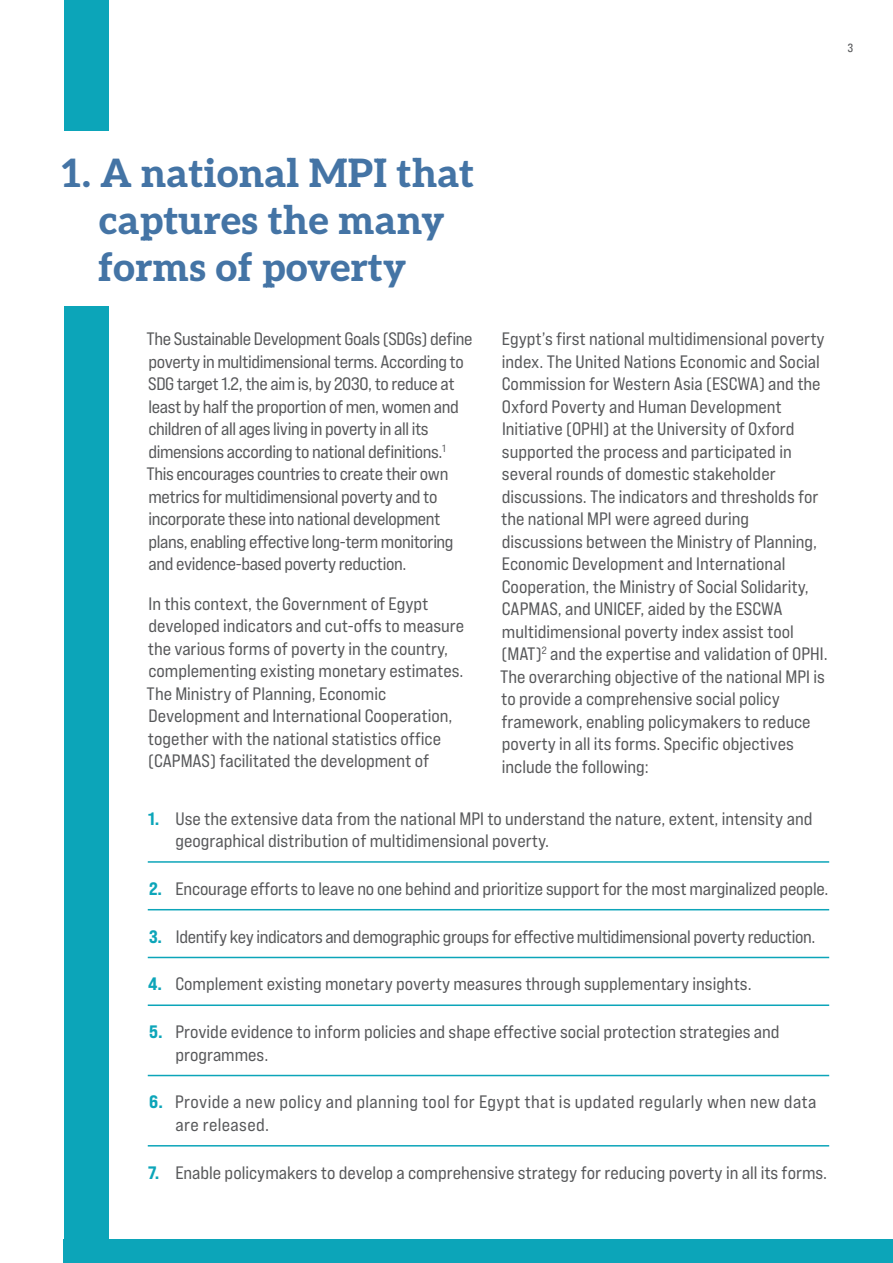
<style>
.page{position:relative;width:893px;height:1263px;background:#fff}
.page>*{position:absolute;margin:0;border:0;box-sizing:border-box;transform-origin:0 0}
.Body-Text_Copy{font:800 39px/46.8px "Aleo";color:#4474a5}
.Body-Text_Copy-2{font:18px/22.5px "Bebas Neue Pro Exp Rg";color:#57585a}
.Body-Text_Copy-3{font:18px/22.5px "Bebas Neue Pro Exp Rg";letter-spacing:-.02em;color:#57585a}
.Body-Text_Copy-4{font:18px/22.5px "Bebas Neue Pro Exp Rg";letter-spacing:.02em;color:#57585a}
.t1{font:condensed 12px "Univers LT";color:#57585a}
.s1{font-family:"Bebas Neue Pro Exp Eb";color:#0ca5b9}
</style>
<div class="page">
<div style="left:64px;top:0;width:44px;height:130px;background:#0ca5b9"></div>
<div style="left:64px;top:306px;width:44px;height:957px;background:#0ca5b9"></div>
<div style="left:64px;top:1239px;width:829px;height:24px;background:#0ca5b9"></div>
<hr style="left:148px;top:861px;width:681px;height:2px;background:#0ca5b9">
<hr style="left:148px;top:909px;width:681px;height:1px;background:#0ca5b9">
<hr style="left:148px;top:957px;width:681px;height:1px;background:#0ca5b9">
<hr style="left:148px;top:1004px;width:681px;height:2px;background:#0ca5b9">
<hr style="left:148px;top:1075px;width:681px;height:1px;background:#0ca5b9">
<hr style="left:148px;top:1145px;width:681px;height:1px;background:#0ca5b9">
<p class="t1" style="left:848px;top:40px;width:7px">3</p>
<p class="Body-Text_Copy" style="left:98px;top:148px;width:378px;text-indent:-38px">1. A national MPI that captures the many forms of poverty</p>
<p class="Body-Text_Copy-3" style="left:147px;top:327px;width:327px">The Sustainable Development Goals (SDGs) define poverty in multidimensional terms. According to SDG target 1.2, the aim is, by 2030, to reduce at least by half the proportion of men, women and children of all ages living in poverty in all its dimensions according to national definitions.<sup>1<br></sup>This encourages countries to create their own metrics for multidimensional poverty and to incorporate these into national development plans, enabling effective long-term monitoring and evidence-based poverty reduction.</p>
<p class="Body-Text_Copy-2" style="left:147px;top:592px;width:319px">In this context, the Government of Egypt developed indicators and cut-offs to measure the various forms of poverty in the country, complementing existing monetary estimates.<br>The Ministry of Planning, Economic Development and International Cooperation, together with the national statistics office (CAPMAS) facilitated the development of</p>
<p class="Body-Text_Copy-2" style="left:500px;top:327px;width:329px">Egypt’s first national multidimensional poverty index. The United Nations Economic and Social Commission for Western Asia (ESCWA) and the Oxford Poverty and Human Development Initiative (OPHI) at the University of Oxford supported the process and participated in several rounds of domestic stakeholder discussions. The indicators and thresholds for the national MPI were agreed during discussions between the Ministry of Planning, Economic Development and International Cooperation, the Ministry of Social Solidarity, CAPMAS, and UNICEF, aided by the ESCWA multidimensional poverty index assist tool (MAT)<sup>2</sup> and the expertise and validation of OPHI.<br>The overarching objective of the national MPI is to provide a comprehensive social policy framework, enabling policymakers to reduce poverty in all its forms. Specific objectives include the following:</p>
<p class="Body-Text_Copy-2" style="left:175px;top:807px;width:638px;text-indent:-27px"><span class="s1">1.</span> Use the extensive data from the national MPI to understand the nature, extent, intensity and geographical distribution of multidimensional poverty.</p>
<p class="Body-Text_Copy-2" style="left:149px;top:877px;width:681px"><span class="s1">2.</span> Encourage efforts to leave no one behind and prioritize support for the most marginalized people.</p>
<p class="Body-Text_Copy-3" style="left:149px;top:925px;width:668px"><span class="s1">3.</span> Identify key indicators and demographic groups for effective multidimensional poverty reduction.</p>
<p class="Body-Text_Copy-2" style="left:148px;top:972px;width:605px"><span class="s1">4.</span> Complement existing monetary poverty measures through supplementary insights.</p>
<p class="Body-Text_Copy-2" style="left:175px;top:1020px;width:606px;text-indent:-26px"><span class="s1">5.</span> Provide evidence to inform policies and shape effective social protection strategies and programmes.</p>
<p class="Body-Text_Copy-4" style="left:175px;top:1090px;width:642px;text-indent:-26px"><span class="s1">6.</span> Provide a new policy and planning tool for Egypt that is updated regularly when new data are released.</p>
<p class="Body-Text_Copy-2" style="left:148px;top:1161px;width:680px"><span class="s1">7.</span> Enable policymakers to develop a comprehensive strategy for reducing poverty in all its forms.</p>
</div>
